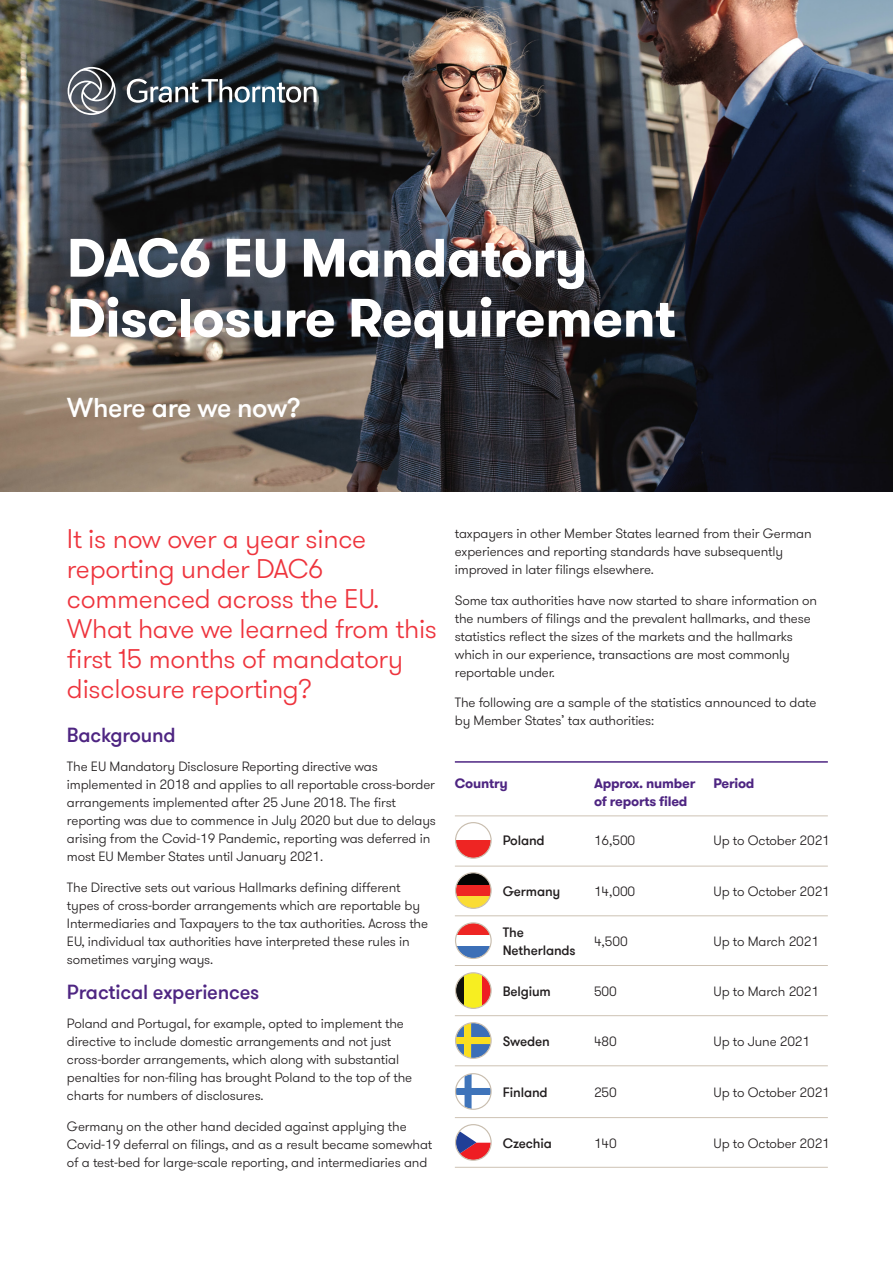
<style>
.page{position:relative;width:893px;height:1263px;background:#fff}
.page>*{position:absolute;margin:0;border:0;box-sizing:border-box;transform-origin:0 0}
._02_Headline_two_Bol{font:700 54px/60px "GT Walsheim Pro";letter-spacing:-.01em;color:#fff}
._02_Heading_two{font:300 27px/30px "GT Walsheim Pro";letter-spacing:-.01em;color:#ee343d}
._02_Heading_two-2{font:500 27px "GT Walsheim Pro";letter-spacing:-.015em;color:#fff}
._04_Headline_four_Me{font:500 20.25px "GT Walsheim Pro";letter-spacing:-.01em;color:#4e2582}
._11_Body_text{font:300 13.5px/18px "GT Walsheim Pro";letter-spacing:-.01em;color:#231f20}
._11_Body_text-2{font:500 13.5px/18px "GT Walsheim Pro";letter-spacing:-.01em;color:#231f20}
._11_Body_text-3{font:700 13.5px/18px "GT Walsheim Pro";letter-spacing:-.015em;color:#4e2582}
</style>
<div class="page">
<img style="left:0;top:0;width:893px;height:492px">
<svg style="left:455px;top:822px;width:37px;height:37px"></svg>
<svg style="left:455px;top:872px;width:37px;height:37px"></svg>
<svg style="left:455px;top:922px;width:37px;height:37px"></svg>
<svg style="left:455px;top:972px;width:37px;height:37px"></svg>
<svg style="left:455px;top:1022px;width:37px;height:37px"></svg>
<svg style="left:455px;top:1073px;width:37px;height:37px"></svg>
<svg style="left:455px;top:1124px;width:37px;height:37px"></svg>
<hr style="left:455px;top:761px;width:373px;height:2px;background:#4e2582">
<hr style="left:455px;top:866px;width:373px;height:1px;background:#cdc2b4">
<hr style="left:455px;top:915px;width:373px;height:1px;background:#cdc2b4">
<hr style="left:455px;top:965px;width:373px;height:1px;background:#cdc2b4">
<hr style="left:455px;top:1015px;width:373px;height:1px;background:#cdc2b4">
<hr style="left:455px;top:1065px;width:373px;height:1px;background:#cdc2b4">
<hr style="left:455px;top:1117px;width:373px;height:1px;background:#cdc2b4">
<hr style="left:455px;top:1167px;width:373px;height:1px;background:#cdc2b4">
<hr style="left:455px;top:815px;width:373px;height:1px;background:#cdc2b4">
<svg style="left:127px;top:79px;width:189px;height:24px"></svg>
<svg style="left:68px;top:67px;width:48px;height:48px;background:#6d7177"></svg>
<p class="_02_Headline_two_Bol" style="left:67px;top:228px;width:610px">DAC6 EU Mandatory<br>Disclosure Requirement</p>
<p class="_02_Heading_two-2" style="left:67px;top:391px;width:235px">Where are we now?</p>
<p class="_02_Heading_two" style="left:67px;top:524px;width:372px">It is now over a year since reporting under DAC6 commenced across the EU.<br>What have we learned from this first 15 months of mandatory disclosure reporting?</p>
<p class="_04_Headline_four_Me" style="left:67px;top:722px;width:110px">Background</p>
<p class="_11_Body_text" style="left:67px;top:757px;width:370px">The EU Mandatory Disclosure Reporting directive was implemented in 2018 and applies to all reportable cross-border arrangements implemented after 25 June 2018. The first reporting was due to commence in July 2020 but due to delays arising from the Covid-19 Pandemic, reporting was deferred in most EU Member States until January 2021.</p>
<p class="_11_Body_text" style="left:67px;top:878px;width:363px">The Directive sets out various Hallmarks defining different types of cross-border arrangements which are reportable by Intermediaries and Taxpayers to the tax authorities. Across the EU, individual tax authorities have interpreted these rules in sometimes varying ways.</p>
<p class="_04_Headline_four_Me" style="left:67px;top:979px;width:194px">Practical experiences</p>
<p class="_11_Body_text" style="left:67px;top:1015px;width:347px">Poland and Portugal, for example, opted to implement the directive to include domestic arrangements and not just cross-border arrangements, which along with substantial penalties for non-filing has brought Poland to the top of the charts for numbers of disclosures.</p>
<p class="_11_Body_text" style="left:67px;top:1117px;width:367px">Germany on the other hand decided against applying the<br>Covid-19 deferral on filings, and as a result became somewhat of a test-bed for large-scale reporting, and intermediaries and</p>
<p class="_11_Body_text" style="left:455px;top:524px;width:358px">taxpayers in other Member States learned from their German experiences and reporting standards have subsequently improved in later filings elsewhere.</p>
<p class="_11_Body_text" style="left:455px;top:591px;width:364px">Some tax authorities have now started to share information on the numbers of filings and the prevalent hallmarks, and these statistics reflect the sizes of the markets and the hallmarks which in our experience, transactions are most commonly reportable under.</p>
<p class="_11_Body_text" style="left:455px;top:694px;width:363px">The following are a sample of the statistics announced to date by Member States’ tax authorities:</p>
<p class="_11_Body_text-3" style="left:455px;top:774px;width:55px">Country</p>
<p class="_11_Body_text-3" style="left:594px;top:774px;width:103px">Approx. number of reports filed</p>
<p class="_11_Body_text-3" style="left:713px;top:774px;width:43px">Period</p>
<p class="_11_Body_text-2" style="left:503px;top:832px;width:43px">Poland</p>
<p class="_11_Body_text" style="left:594px;top:832px;width:43px">16,500</p>
<p class="_11_Body_text" style="left:713px;top:832px;width:118px">Up to October 2021</p>
<p class="_11_Body_text-2" style="left:503px;top:882px;width:59px">Germany</p>
<p class="_11_Body_text" style="left:594px;top:882px;width:43px">14,000</p>
<p class="_11_Body_text" style="left:713px;top:882px;width:118px">Up to October 2021</p>
<p class="_11_Body_text" style="left:594px;top:932px;width:35px">4,500</p>
<p class="_11_Body_text-2" style="left:503px;top:923px;width:75px">The<br>Netherlands</p>
<p class="_11_Body_text" style="left:713px;top:932px;width:107px">Up to March 2021</p>
<p class="_11_Body_text-2" style="left:503px;top:982px;width:50px">Belgium</p>
<p class="_11_Body_text" style="left:594px;top:982px;width:24px">500</p>
<p class="_11_Body_text" style="left:713px;top:982px;width:107px">Up to March 2021</p>
<p class="_11_Body_text-2" style="left:503px;top:1032px;width:49px">Sweden</p>
<p class="_11_Body_text" style="left:594px;top:1032px;width:24px">480</p>
<p class="_11_Body_text" style="left:713px;top:1032px;width:98px">Up to June 2021</p>
<p class="_11_Body_text-2" style="left:503px;top:1083px;width:46px">Finland</p>
<p class="_11_Body_text" style="left:594px;top:1083px;width:24px">250</p>
<p class="_11_Body_text" style="left:713px;top:1083px;width:118px">Up to October 2021</p>
<p class="_11_Body_text-2" style="left:503px;top:1134px;width:51px">Czechia</p>
<p class="_11_Body_text" style="left:594px;top:1134px;width:24px">140</p>
<p class="_11_Body_text" style="left:713px;top:1134px;width:118px">Up to October 2021</p>
</div>
